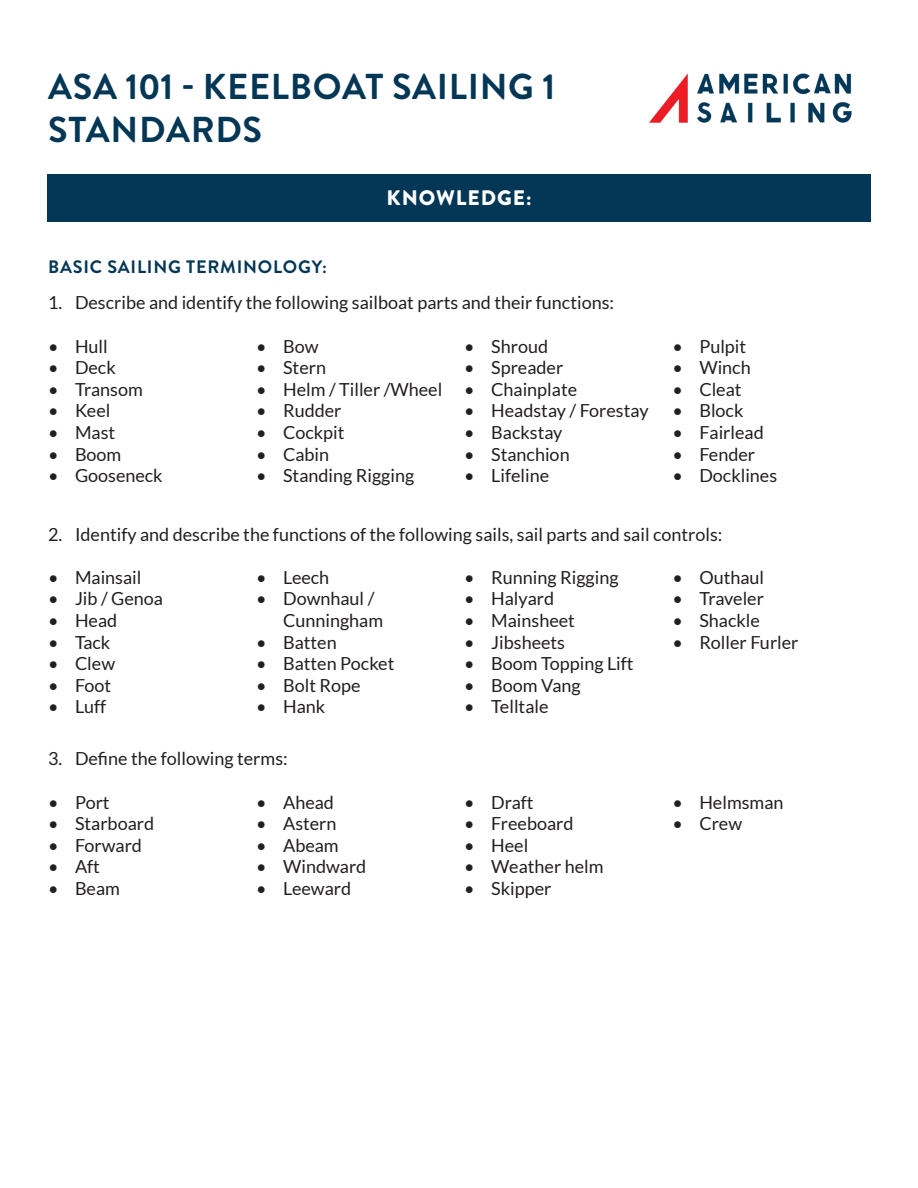
<style>
.page{position:relative;width:918px;height:1188px;background:#fff}
.page>*{position:absolute;margin:0;border:0;box-sizing:border-box;transform-origin:0 0}
.t1{font:700 36px/43.2px "Brandon Grotesque";letter-spacing:.02em;color:#043756}
.t2{font:900 21px "Brandon Grotesque";letter-spacing:.045em;color:#fff}
.t3{font:18px/21.6px "Lato";color:#231f20}
.t4{font:700 18px "Brandon Grotesque";letter-spacing:.045em;color:#043756}
</style>
<div class="page">
<img style="left:649px;top:73px;width:203px;height:50px">
<div style="left:47px;top:174px;width:824px;height:48px;background:#043756"></div>
<p class="t1" style="left:48px;top:65px;width:508px">ASA 101 - KEELBOAT SAILING 1<br>STANDARDS</p>
<p class="t2" style="left:387px;top:183px;width:146px">KNOWLEDGE:</p>
<p class="t4" style="left:48px;top:254px;width:281px">BASIC SAILING TERMINOLOGY:</p>
<p class="t3" style="left:48px;top:292px;width:568px">1. Describe and identify the following sailboat parts and their functions:</p>
<p class="t3" style="left:48px;top:335px;width:61px">• Hull</p>
<p class="t3" style="left:48px;top:357px;width:69px">• Deck</p>
<p class="t3" style="left:48px;top:378px;width:96px">• Transom</p>
<p class="t3" style="left:48px;top:400px;width:64px">• Keel</p>
<p class="t3" style="left:48px;top:422px;width:69px">• Mast</p>
<p class="t3" style="left:48px;top:443px;width:75px">• Boom</p>
<p class="t3" style="left:48px;top:465px;width:116px">• Gooseneck</p>
<p class="t3" style="left:464px;top:335px;width:85px">• Shroud</p>
<p class="t3" style="left:464px;top:357px;width:101px">• Spreader</p>
<p class="t3" style="left:464px;top:378px;width:114px">• Chainplate</p>
<p class="t3" style="left:464px;top:400px;width:186px">• Headstay / Forestay</p>
<p class="t3" style="left:464px;top:422px;width:100px">• Backstay</p>
<p class="t3" style="left:464px;top:443px;width:107px">• Stanchion</p>
<p class="t3" style="left:464px;top:465px;width:87px">• Lifeline</p>
<p class="t3" style="left:256px;top:335px;width:64px">• Bow</p>
<p class="t3" style="left:256px;top:357px;width:71px">• Stern</p>
<p class="t3" style="left:256px;top:378px;width:188px">• Helm / Tiller /Wheel</p>
<p class="t3" style="left:256px;top:400px;width:87px">• Rudder</p>
<p class="t3" style="left:256px;top:422px;width:90px">• Cockpit</p>
<p class="t3" style="left:256px;top:443px;width:75px">• Cabin</p>
<p class="t3" style="left:256px;top:465px;width:160px">• Standing Rigging</p>
<p class="t3" style="left:672px;top:335px;width:75px">• Pulpit</p>
<p class="t3" style="left:672px;top:357px;width:80px">• Winch</p>
<p class="t3" style="left:672px;top:378px;width:71px">• Cleat</p>
<p class="t3" style="left:672px;top:400px;width:73px">• Block</p>
<p class="t3" style="left:672px;top:422px;width:93px">• Fairlead</p>
<p class="t3" style="left:672px;top:443px;width:84px">• Fender</p>
<p class="t3" style="left:672px;top:465px;width:106px">• Docklines</p>
<p class="t3" style="left:48px;top:523px;width:676px">2. Identify and describe the functions of the following sails, sail parts and sail controls:</p>
<p class="t3" style="left:48px;top:566px;width:95px">• Mainsail</p>
<p class="t3" style="left:48px;top:588px;width:117px">• Jib / Genoa</p>
<p class="t3" style="left:48px;top:610px;width:71px">• Head</p>
<p class="t3" style="left:48px;top:631px;width:64px">• Tack</p>
<p class="t3" style="left:48px;top:653px;width:69px">• Clew</p>
<p class="t3" style="left:48px;top:674px;width:65px">• Foot</p>
<p class="t3" style="left:48px;top:696px;width:60px">• Luff</p>
<p class="t3" style="left:256px;top:566px;width:75px">• Leech</p>
<p class="t3" style="left:283px;top:588px;width:102px;text-indent:-27px">• Downhaul /<br>Cunningham</p>
<p class="t3" style="left:256px;top:631px;width:82px">• Batten</p>
<p class="t3" style="left:256px;top:653px;width:140px">• Batten Pocket</p>
<p class="t3" style="left:256px;top:674px;width:106px">• Bolt Rope</p>
<p class="t3" style="left:256px;top:696px;width:71px">• Hank</p>
<p class="t3" style="left:464px;top:566px;width:156px">• Running Rigging</p>
<p class="t3" style="left:464px;top:588px;width:91px">• Halyard</p>
<p class="t3" style="left:464px;top:610px;width:112px">• Mainsheet</p>
<p class="t3" style="left:464px;top:631px;width:102px">• Jibsheets</p>
<p class="t3" style="left:464px;top:653px;width:171px">• Boom Topping Lift</p>
<p class="t3" style="left:464px;top:674px;width:118px">• Boom Vang</p>
<p class="t3" style="left:464px;top:696px;width:86px">• Telltale</p>
<p class="t3" style="left:672px;top:566px;width:93px">• Outhaul</p>
<p class="t3" style="left:672px;top:588px;width:93px">• Traveler</p>
<p class="t3" style="left:672px;top:610px;width:89px">• Shackle</p>
<p class="t3" style="left:672px;top:631px;width:128px">• Roller Furler</p>
<p class="t3" style="left:48px;top:748px;width:241px">3. Define the following terms:</p>
<p class="t3" style="left:48px;top:791px;width:63px">• Port</p>
<p class="t3" style="left:48px;top:813px;width:108px">• Starboard</p>
<p class="t3" style="left:48px;top:834px;width:96px">• Forward</p>
<p class="t3" style="left:48px;top:856px;width:54px">• Aft</p>
<p class="t3" style="left:48px;top:877px;width:73px">• Beam</p>
<p class="t3" style="left:256px;top:791px;width:79px">• Ahead</p>
<p class="t3" style="left:256px;top:813px;width:82px">• Astern</p>
<p class="t3" style="left:256px;top:834px;width:84px">• Abeam</p>
<p class="t3" style="left:256px;top:856px;width:112px">• Windward</p>
<p class="t3" style="left:256px;top:877px;width:97px">• Leeward</p>
<p class="t3" style="left:464px;top:791px;width:71px">• Draft</p>
<p class="t3" style="left:464px;top:813px;width:111px">• Freeboard</p>
<p class="t3" style="left:464px;top:834px;width:66px">• Heel</p>
<p class="t3" style="left:464px;top:856px;width:141px">• Weather helm</p>
<p class="t3" style="left:464px;top:877px;width:89px">• Skipper</p>
<p class="t3" style="left:672px;top:791px;width:113px">• Helmsman</p>
<p class="t3" style="left:672px;top:813px;width:71px">• Crew</p>
</div>
